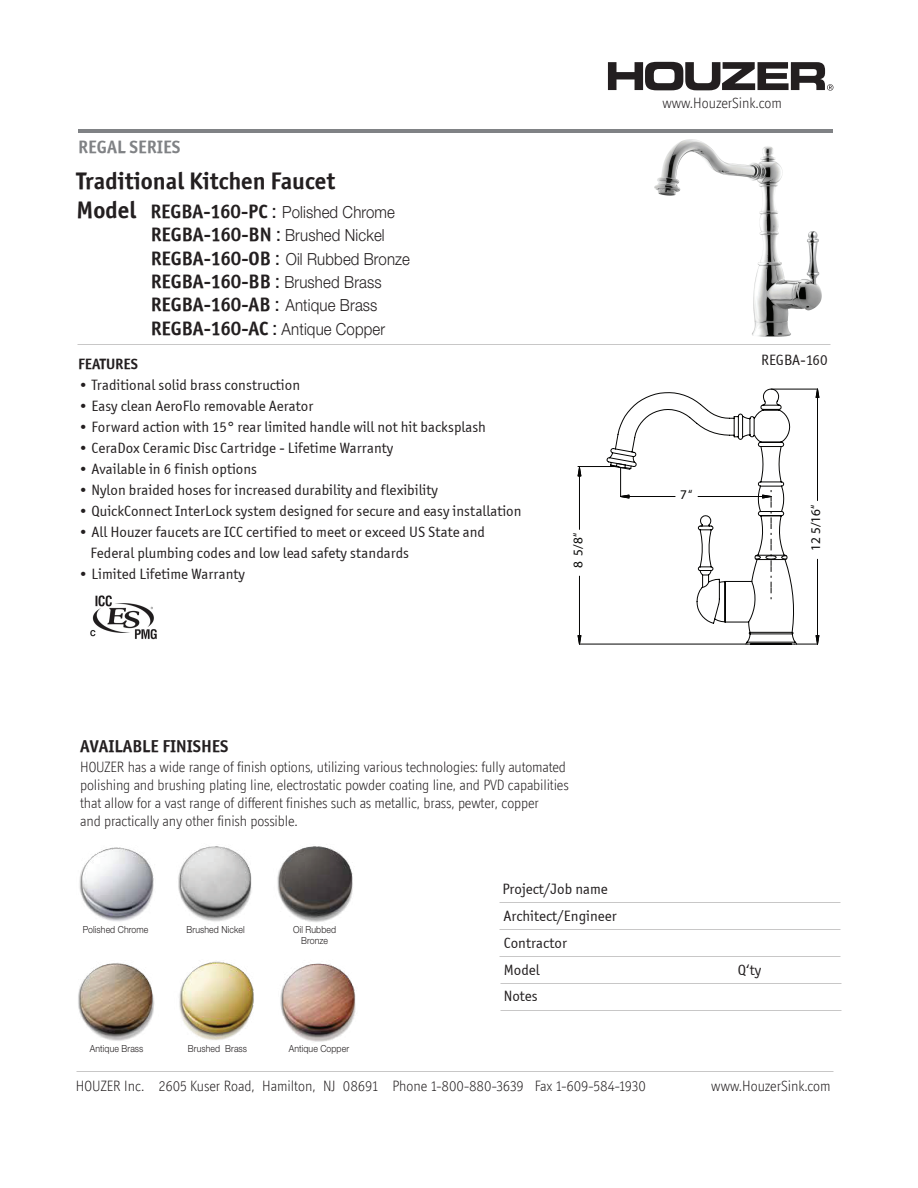
<style>
.page{position:relative;width:918px;height:1188px;background:#fff}
.page>*{position:absolute;margin:0;border:0;box-sizing:border-box;transform-origin:0 0}
.t1{font:24px "Officina Sans ITCTT Bold";color:#231f20}
.t2{font:19.5px/23.4px "Officina Sans ITCTT Bold";color:#231f20}
.t3{font:18px "Officina Sans ITCTT Bold";color:#808285}
.t4{font:17.25px "Officina Sans ITCTT Bold";color:#231f20}
.t5{font:300 16.65px/23.4px "Helvetica Neue";letter-spacing:.01em;color:#231f20;scale:.9 1}
.t6{font:15px/27px "Officina Sans ITCTT Book";color:#231f20}
.t7{font:300 15px/18px "Officina Display ITCTT";letter-spacing:-.01em;color:#231f20}
.t8{font:15px "Officina Sans ITCTT Bold";color:#231f20}
.t9{font:300 13.35px "Myriad Pro";color:#050504}
.t10{font:300 9.75px/11.4px "Helvetica Neue";letter-spacing:.01em;color:#231f20;text-align:center;scale:.9 1}
.s1{font-family:"Officina Sans ITCTT Bold";font-weight:400;font-size:24px}
.s2{font-family:"Officina Sans ITCTT Bold";font-weight:400;font-size:19.5px}
.s3{font-weight:400;font-size:19.5px}
.s4{font-family:"Helvetica Neue"}
.s5{font-family:"Helvetica Neue";font-weight:300;font-size:16.65px}
</style>
<div class="page">
<hr style="left:79px;top:129px;width:754px;height:4px;background:#808285">
<svg style="left:608px;top:62px;width:225px;height:29px"></svg>
<img style="left:90px;top:595px;width:67px;height:45px">
<img style="left:79px;top:847px;width:75px;height:75px">
<img style="left:178px;top:846px;width:74px;height:76px">
<img style="left:277px;top:846px;width:76px;height:76px">
<img style="left:280px;top:963px;width:76px;height:79px">
<img style="left:78px;top:963px;width:77px;height:78px">
<img style="left:179px;top:961px;width:75px;height:79px">
<img style="left:654px;top:140px;width:167px;height:196px">
<hr style="left:578px;top:466px;width:41px;height:1px;background:#050504">
<hr style="left:579px;top:644px;width:169px;height:1px;background:#050504">
<svg style="left:578px;top:467px;width:3px;height:178px"></svg>
<svg style="left:616px;top:388px;width:203px;height:257px"></svg>
<p class="t3" style="left:78px;top:136px;width:104px">REGAL SERIES</p>
<h1 class="t1" style="left:77px;top:166px;width:260px">Traditional Kitchen Faucet</h1>
<p class="t5" style="left:151px;top:200px;width:290px;text-indent:-74px"><span class="s1">Model</span> <span class="s2">REGBA-160-PC</span> <span class="s3">:</span> Polished Chrome<br><span class="s2">REGBA-160-BN</span> <span class="s3">:</span> Brushed Nickel<br><span class="s2">REGBA-160-OB</span> <span class="s3">:</span> Oil Rubbed Bronze</p>
<h2 class="t2" style="left:151px;top:269px;width:233px">REGBA-160-BB <span class="s4">:</span> <span class="s5">Brushed Brass<br></span>REGBA-160-AB <span class="s4">:</span> <span class="s5">Antique Brass</span></h2>
<p class="t5" style="left:151px;top:317px;width:262px"><span class="s2">REGBA-160-AC</span> <span class="s3">:</span> Antique Copper</p>
<p class="t8" style="left:78px;top:354px;width:61px">FEATURES</p>
<p class="t6" style="left:78px;top:371px;width:223px">• Traditional solid brass construction</p>
<p class="t6" style="left:78px;top:392px;width:237px">• Easy clean AeroFlo removable Aerator</p>
<p class="t6" style="left:78px;top:413px;width:409px">• Forward action with 15° rear limited handle will not hit backsplash</p>
<p class="t6" style="left:78px;top:434px;width:317px">• CeraDox Ceramic Disc Cartridge - Lifetime Warranty</p>
<p class="t6" style="left:78px;top:455px;width:180px">• Available in 6 finish options</p>
<p class="t6" style="left:78px;top:476px;width:361px">• Nylon braided hoses for increased durability and flexibility</p>
<p class="t6" style="left:78px;top:497px;width:445px">• QuickConnect InterLock system designed for secure and easy installation</p>
<p class="t6" style="left:90px;top:521px;width:396px;line-height:21px;text-indent:-12px">• All Houzer faucets are ICC certified to meet or exceed US State and<br>Federal plumbing codes and low lead safety standards</p>
<p class="t6" style="left:78px;top:560px;width:168px">• Limited Lifetime Warranty</p>
<p class="t9" style="left:570px;top:568px;width:37px;rotate:-90deg">8 5/8“</p>
<p class="t7" style="left:662px;top:94px;width:121px">www.HouzerSink.com</p>
<p class="t9" style="left:680px;top:486px;width:14px">7“</p>
<p class="t6" style="left:761px;top:347px;width:68px">REGBA-160</p>
<p class="t9" style="left:807px;top:551px;width:47px;rotate:-90deg">12 5/16“</p>
<p class="t4" style="left:80px;top:736px;width:150px">AVAILABLE FINISHES</p>
<p class="t7" style="left:80px;top:758px;width:490px">HOUZER has a wide range of finish options, utilizing various technologies: fully automated polishing and brushing plating line, electrostatic powder coating line, and PVD capabilities that allow for a vast range of different finishes such as metallic, brass, pewter, copper<br>and practically any other finish possible.</p>
<p class="t10" style="left:83px;top:924px;width:75px">Polished Chrome</p>
<p class="t10" style="left:187px;top:924px;width:66px">Brushed Nickel</p>
<p class="t10" style="left:293px;top:924px;width:49px">Oil Rubbed<br>Bronze</p>
<p class="t10" style="left:90px;top:1043px;width:61px">Antique Brass</p>
<p class="t10" style="left:188px;top:1043px;width:67px">Brushed Brass</p>
<p class="t10" style="left:289px;top:1043px;width:69px">Antique Copper</p>
<p class="t6" style="left:502px;top:876px;width:116px">Project/Job name<br>Architect/Engineer<br>Contractor<br>Model</p>
<p class="t6" style="left:504px;top:983px;width:35px">Notes</p>
<p class="t6" style="left:738px;top:957px;width:25px">Q‘ty</p>
<p class="t7" style="left:76px;top:1076px;width:571px">HOUZER Inc. 2605 Kuser Road, Hamilton, NJ 08691 Phone 1-800-880-3639 Fax 1-609-584-1930</p>
<p class="t7" style="left:711px;top:1076px;width:121px">www.HouzerSink.com</p>
</div>
